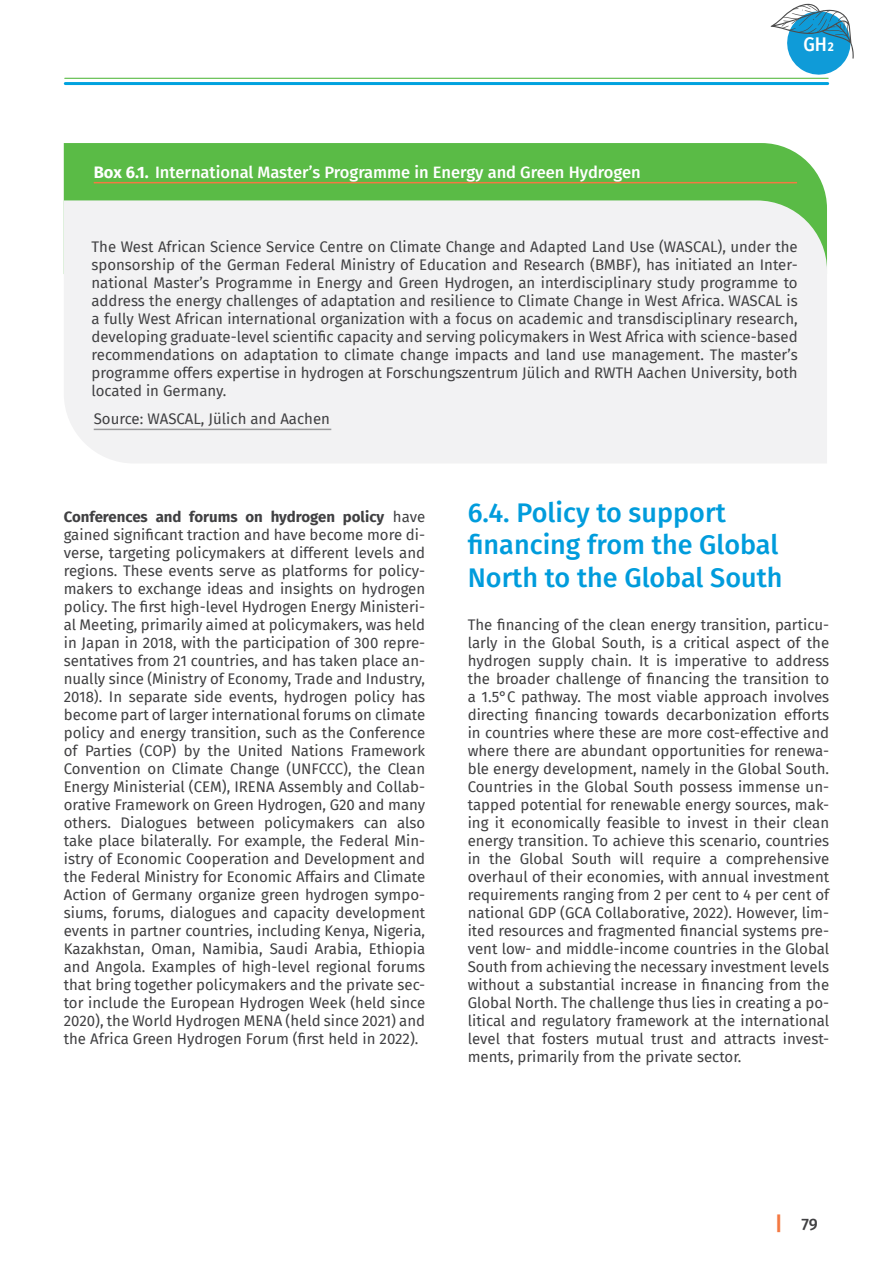
<style>
.page{position:relative;width:893px;height:1263px;background:#fff}
.page>*{position:absolute;margin:0;border:0;box-sizing:border-box;transform-origin:0 0}
.t1{font:500 27px/32.4px "Fira Sans";color:#009cdc}
.t2{font:500 19.8px "Fira Sans";color:#fff;scale:.91 1}
.t3{font:500 16.5px "Fira Sans";color:#fff}
.t4{font:500 16.5px "Fira Sans";color:#404042}
.t5{font:15px/18px "Fira Sans";color:#404042;text-align:justify}
.s1{font-weight:700}
.s2{font-weight:700;font-size:19.5px;color:#f47942}
</style>
<div class="page">
<hr style="left:65px;top:82px;width:763px;height:3px;background:#00a2df">
<hr style="left:65px;top:78px;width:763px;height:1px;background:#5abb46">
<svg style="left:771px;top:4px;width:83px;height:75px"></svg>
<div style="left:64px;top:143px;width:763px;height:57px;background:#5abb46"></div>
<div style="left:64px;top:200px;width:763px;height:263px;background:#f2f2f3"></div>
<hr style="left:94px;top:182px;width:703px;height:1px;background:#f47942">
<hr style="left:94px;top:429px;width:237px;height:1px;background:#999a9b">
<p class="t3" style="left:94px;top:159px;width:548px"><span class="s1">Box 6.1.</span> International Master’s Programme in Energy and Green Hydrogen</p>
<h2 class="t2" style="left:803px;top:28px;width:35px">GH2</h2>
<p class="t5" style="left:91px;top:237px;width:708px">The West African Science Service Centre on Climate Change and Adapted Land Use (WASCAL), under the sponsorship of the German Federal Ministry of Education and Research (BMBF), has initiated an Inter&shy;national Master’s Programme in Energy and Green Hydrogen, an interdisciplinary study programme to address the energy challenges of adaptation and resilience to Climate Change in West Africa. WASCAL is a fully West African international organization with a focus on academic and transdisciplinary research, developing graduate-level scientific capacity and serving policymakers in West Africa with science-based recommendations on adaptation to climate change impacts and land use management. The master’s programme offers expertise in hydrogen at Forschungszentrum Jülich and RWTH Aachen University, both located in Germany.</p>
<p class="t5" style="left:94px;top:410px;width:238px">Source: WASCAL, Jülich and Aachen</p>
<p class="t5" style="left:64px;top:507px;width:363px"><span class="s1">Conferences and forums on hydrogen policy</span> have gained significant traction and have become more di&shy;verse, targeting policymakers at different levels and regions. These events serve as platforms for policy&shy;makers to exchange ideas and insights on hydrogen policy. The first high-level Hydrogen Energy Ministeri&shy;al Meeting, primarily aimed at policymakers, was held in Japan in 2018, with the participation of 300 repre&shy;sentatives from 21 countries, and has taken place an&shy;nually since (Ministry of Economy, Trade and Industry, 2018). In separate side events, hydrogen policy has become part of larger international forums on climate policy and energy transition, such as the Conference of Parties (COP) by the United Nations Framework Convention on Climate Change (UNFCCC), the Clean Energy Ministerial (CEM), IRENA Assembly and Collab&shy;orative Framework on Green Hydrogen, G20 and many others. Dialogues between policymakers can also take place bilaterally. For example, the Federal Min&shy;istry of Economic Cooperation and Development and the Federal Ministry for Economic Affairs and Climate Action of Germany organize green hydrogen sympo&shy;siums, forums, dialogues and capacity development events in partner countries, including Kenya, Nigeria, Kazakhstan, Oman, Namibia, Saudi Arabia, Ethiopia and Angola. Examples of high-level regional forums that bring together policymakers and the private sec&shy;tor include the European Hydrogen Week (held since 2020), the World Hydrogen MENA (held since 2021) and the Africa Green Hydrogen Forum (first held in 2022).</p>
<h1 class="t1" style="left:468px;top:495px;width:316px">6.4. Policy to support financing from the Global<br>North to the Global South</h1>
<p class="t5" style="left:468px;top:615px;width:363px">The financing of the clean energy transition, particu&shy;larly in the Global South, is a critical aspect of the hydrogen supply chain. It is imperative to address the broader challenge of financing the transition to a 1.5°C pathway. The most viable approach involves directing financing towards decarbonization efforts in countries where these are more cost-effective and where there are abundant opportunities for renewa&shy;ble energy development, namely in the Global South.<br>Countries in the Global South possess immense un&shy;tapped potential for renewable energy sources, mak&shy;ing it economically feasible to invest in their clean energy transition. To achieve this scenario, countries in the Global South will require a comprehensive overhaul of their economies, with annual investment requirements ranging from 2 per cent to 4 per cent of national GDP (GCA Collaborative, 2022). However, lim&shy;ited resources and fragmented financial systems pre&shy;vent low- and middle-income countries in the Global South from achieving the necessary investment levels without a substantial increase in financing from the Global North. The challenge thus lies in creating a po&shy;litical and regulatory framework at the international level that fosters mutual trust and attracts invest&shy;ments, primarily from the private sector.</p>
<p class="t4" style="left:775px;top:1211px;width:44px"><span class="s2">|</span> 79</p>
</div>
